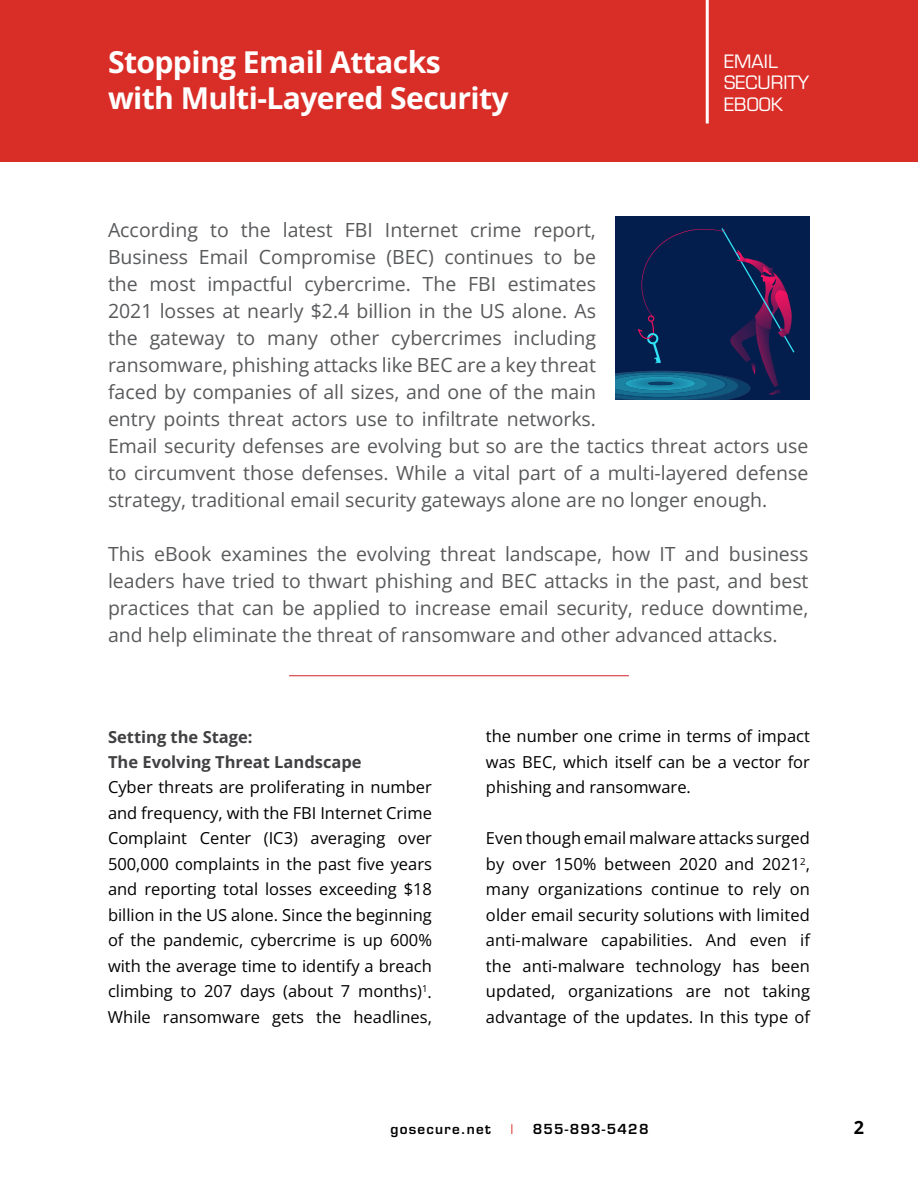
<style>
.page{position:relative;width:918px;height:1188px;background:#fff}
.page>*{position:absolute;margin:0;border:0;box-sizing:border-box;transform-origin:0 0}
.t1{font:700 30.15px/36px "Open Sans";letter-spacing:-.02em;color:#fff}
.t2{font:19.5px/27px "Open Sans";color:#58595b}
.t3{font:18px/21.6px "Eurostile LT Std";color:#fff}
.t4{font:700 18px "Open Sans";color:#000}
.t5{font:16.5px/25.5px "Open Sans";color:#000;text-align:justify}
.t6{font:700 16.5px/25.5px "Open Sans";color:#414042}
.t7{font:600 13.5px "Eurostile LT Std";letter-spacing:.09em;color:#000}
.t8{font:condensed 13.5px "Eurostile LT Std";color:#d92d27}
</style>
<div class="page">
<div style="left:616px;top:216px;width:194px;height:184px;background:#031e4d"></div>
<svg style="left:616px;top:228px;width:178px;height:172px"></svg>
<div style="left:0;top:0;width:918px;height:162px;background:#d92d27"></div>
<hr style="left:706px;top:0;width:3px;height:123px;background:#fff">
<hr style="left:289px;top:675px;width:340px;height:1px;background:#d2232a">
<h1 class="t1" style="left:108px;top:43px;width:402px">Stopping Email Attacks with Multi-Layered Security</h1>
<p class="t3" style="left:724px;top:50px;width:87px">EMAIL<br>SECURITY<br>EBOOK</p>
<p class="t2" style="left:108px;top:216px;width:702px">According to the latest FBI Internet crime report,<br>Business Email Compromise (BEC) continues to be<br>the most impactful cybercrime. The FBI estimates<br>2021 losses at nearly $2.4 billion in the US alone. As<br>the gateway to many other cybercrimes including<br>ransomware, phishing attacks like BEC are a key threat<br>faced by companies of all sizes, and one of the main<br>entry points threat actors use to infiltrate networks.<br>Email security defenses are evolving but so are the tactics threat actors use to circumvent those defenses. While a vital part of a multi-layered defense strategy, traditional email security gateways alone are no longer enough.</p>
<p class="t2" style="left:108px;top:540px;width:702px;text-align:justify">This eBook examines the evolving threat landscape, how IT and business leaders have tried to thwart phishing and BEC attacks in the past, and best practices that can be applied to increase email security, reduce downtime, and help eliminate the threat of ransomware and other advanced attacks.</p>
<p class="t6" style="left:108px;top:723px;width:255px">Setting the Stage:<br>The Evolving Threat Landscape</p>
<p class="t5" style="left:108px;top:774px;width:326px">Cyber threats are proliferating in number and frequency, with the FBI Internet Crime Complaint Center (IC3) averaging over 500,000 complaints in the past five years and reporting total losses exceeding $18 billion in the US alone. Since the beginning of the pandemic, cybercrime is up 600% with the average time to identify a breach climbing to 207 days (about 7 months)<sup>1</sup>.<br>While ransomware gets the headlines,</p>
<p class="t5" style="left:486px;top:723px;width:325px">the number one crime in terms of impact was BEC, which itself can be a vector for phishing and ransomware.</p>
<p class="t5" style="left:486px;top:825px;width:326px">Even though email malware attacks surged by over 150% between 2020 and 2021<sup>2</sup>, many organizations continue to rely on older email security solutions with limited anti-malware capabilities. And even if the anti-malware technology has been updated, organizations are not taking advantage of the updates. In this type of</p>
<p class="t7" style="left:391px;top:1121px;width:102px">gosecure.net</p>
<p class="t8" style="left:510px;top:1121px;width:4px">I</p>
<p class="t7" style="left:533px;top:1121px;width:117px">855-893-5428</p>
<p class="t4" style="left:854px;top:1115px;width:12px">2</p>
</div>
